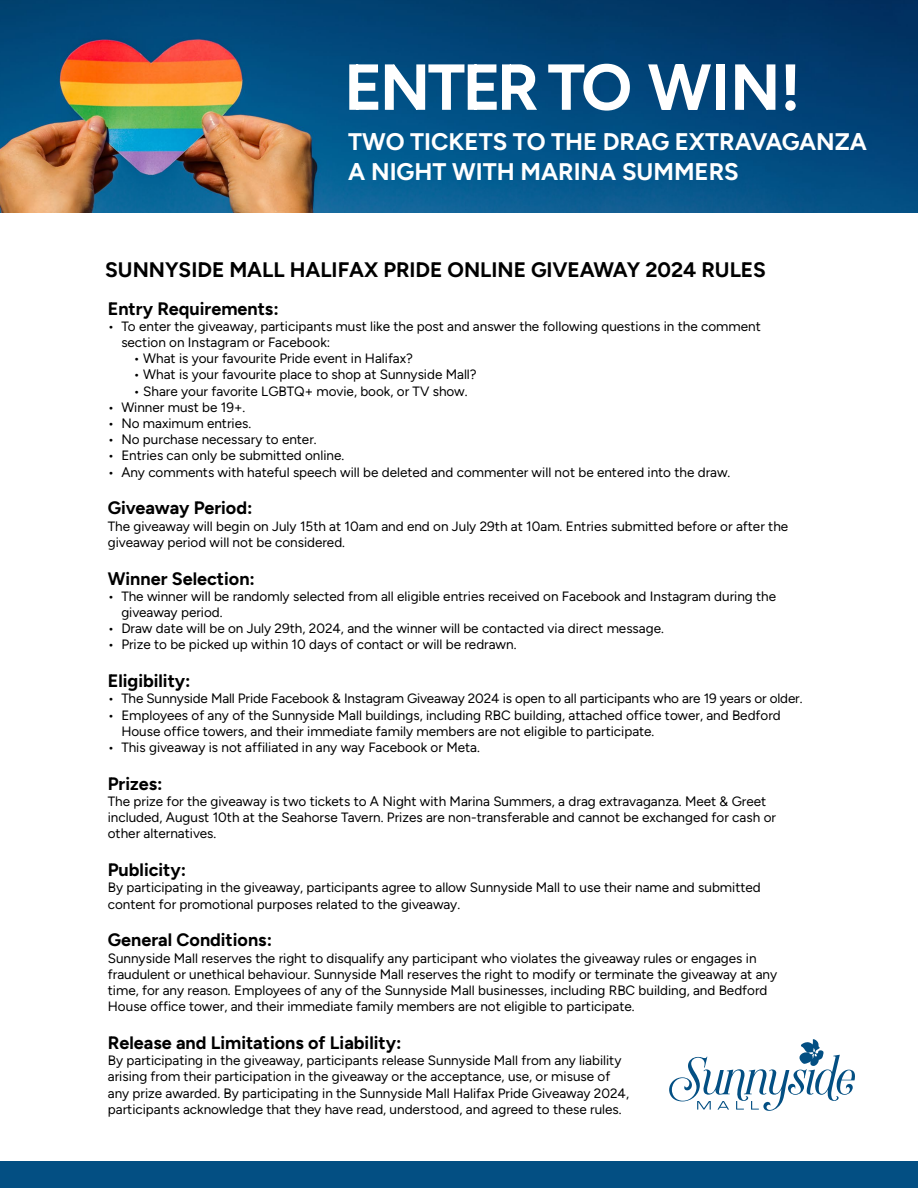
<style>
.page{position:relative;width:918px;height:1188px;background:#fff}
.page>*{position:absolute;margin:0;border:0;box-sizing:border-box;transform-origin:0 0}
.t1{font:700 64.8px "Figtree";letter-spacing:-.04em;color:#fff}
.t2{font:700 24px/30px "Figtree";color:#fff}
.t3{font:700 21px "Figtree";color:#000}
.t4{font:700 18px "Figtree";color:#000}
.t5{font:13.5px/16.2px "Figtree";color:#000}
</style>
<div class="page">
<img style="left:0;top:0;width:918px;height:213px">
<div style="left:0;top:1161px;width:918px;height:27px;background:#034f83"></div>
<svg style="left:669px;top:1039px;width:186px;height:72px"></svg>
<h1 class="t1" style="left:344px;top:48px;width:458px">ENTER TO WIN!</h1>
<h2 class="t2" style="left:348px;top:127px;width:520px">TWO TICKETS TO THE DRAG EXTRAVAGANZA<br>A NIGHT WITH MARINA SUMMERS</h2>
<h3 class="t3" style="left:105px;top:257px;width:662px">SUNNYSIDE MALL HALIFAX PRIDE ONLINE GIVEAWAY 2024 RULES</h3>
<h3 class="t4" style="left:108px;top:297px;width:172px">Entry Requirements:</h3>
<p class="t5" style="left:121px;top:318px;width:641px;text-indent:-14px">• To enter the giveaway, participants must like the post and answer the following questions in the comment section on Instagram or Facebook:</p>
<p class="t5" style="left:133px;top:350px;width:281px">• What is your favourite Pride event in Halifax?</p>
<p class="t5" style="left:133px;top:367px;width:345px">• What is your favourite place to shop at Sunnyside Mall?</p>
<p class="t5" style="left:133px;top:383px;width:336px">• Share your favorite LGBTQ+ movie, book, or TV show.</p>
<p class="t5" style="left:108px;top:399px;width:139px">• Winner must be 19+.</p>
<p class="t5" style="left:108px;top:415px;width:145px">• No maximum entries.</p>
<p class="t5" style="left:108px;top:431px;width:210px">• No purchase necessary to enter.</p>
<p class="t5" style="left:108px;top:448px;width:238px">• Entries can only be submitted online.</p>
<p class="t5" style="left:108px;top:464px;width:624px">• Any comments with hateful speech will be deleted and commenter will not be entered into the draw.</p>
<h3 class="t4" style="left:108px;top:497px;width:146px">Giveaway Period:</h3>
<p class="t5" style="left:108px;top:518px;width:682px">The giveaway will begin on July 15th at 10am and end on July 29th at 10am. Entries submitted before or after the giveaway period will not be considered.</p>
<h3 class="t4" style="left:108px;top:567px;width:149px">Winner Selection:</h3>
<p class="t5" style="left:121px;top:588px;width:656px;text-indent:-14px">• The winner will be randomly selected from all eligible entries received on Facebook and Instagram during the giveaway period.</p>
<p class="t5" style="left:108px;top:620px;width:558px">• Draw date will be on July 29th, 2024, and the winner will be contacted via direct message.</p>
<p class="t5" style="left:108px;top:637px;width:410px">• Prize to be picked up within 10 days of contact or will be redrawn.</p>
<h3 class="t4" style="left:108px;top:670px;width:84px">Eligibility:</h3>
<p class="t5" style="left:108px;top:691px;width:696px">• The Sunnyside Mall Pride Facebook &amp; Instagram Giveaway 2024 is open to all participants who are 19 years or older.</p>
<p class="t5" style="left:121px;top:707px;width:661px;text-indent:-14px">• Employees of any of the Sunnyside Mall buildings, including RBC building, attached office tower, and Bedford<br>House office towers, and their immediate family members are not eligible to participate.</p>
<p class="t5" style="left:108px;top:739px;width:374px">• This giveaway is not affiliated in any way Facebook or Meta.</p>
<h3 class="t4" style="left:108px;top:773px;width:56px">Prizes:</h3>
<p class="t5" style="left:108px;top:793px;width:670px">The prize for the giveaway is two tickets to A Night with Marina Summers, a drag extravaganza. Meet &amp; Greet included, August 10th at the Seahorse Tavern. Prizes are non-transferable and cannot be exchanged for cash or other alternatives.</p>
<h3 class="t4" style="left:108px;top:859px;width:80px">Publicity:</h3>
<p class="t5" style="left:108px;top:880px;width:654px">By participating in the giveaway, participants agree to allow Sunnyside Mall to use their name and submitted content for promotional purposes related to the giveaway.</p>
<h3 class="t4" style="left:108px;top:929px;width:166px">General Conditions:</h3>
<p class="t5" style="left:108px;top:950px;width:671px">Sunnyside Mall reserves the right to disqualify any participant who violates the giveaway rules or engages in fraudulent or unethical behaviour. Sunnyside Mall reserves the right to modify or terminate the giveaway at any time, for any reason. Employees of any of the Sunnyside Mall businesses, including RBC building, and Bedford House office tower, and their immediate family members are not eligible to participate.</p>
<h3 class="t4" style="left:108px;top:1032px;width:295px">Release and Limitations of Liability:</h3>
<p class="t5" style="left:108px;top:1052px;width:523px">By participating in the giveaway, participants release Sunnyside Mall from any liability arising from their participation in the giveaway or the acceptance, use, or misuse of any prize awarded. By participating in the Sunnyside Mall Halifax Pride Giveaway 2024, participants acknowledge that they have read, understood, and agreed to these rules.</p>
</div>
